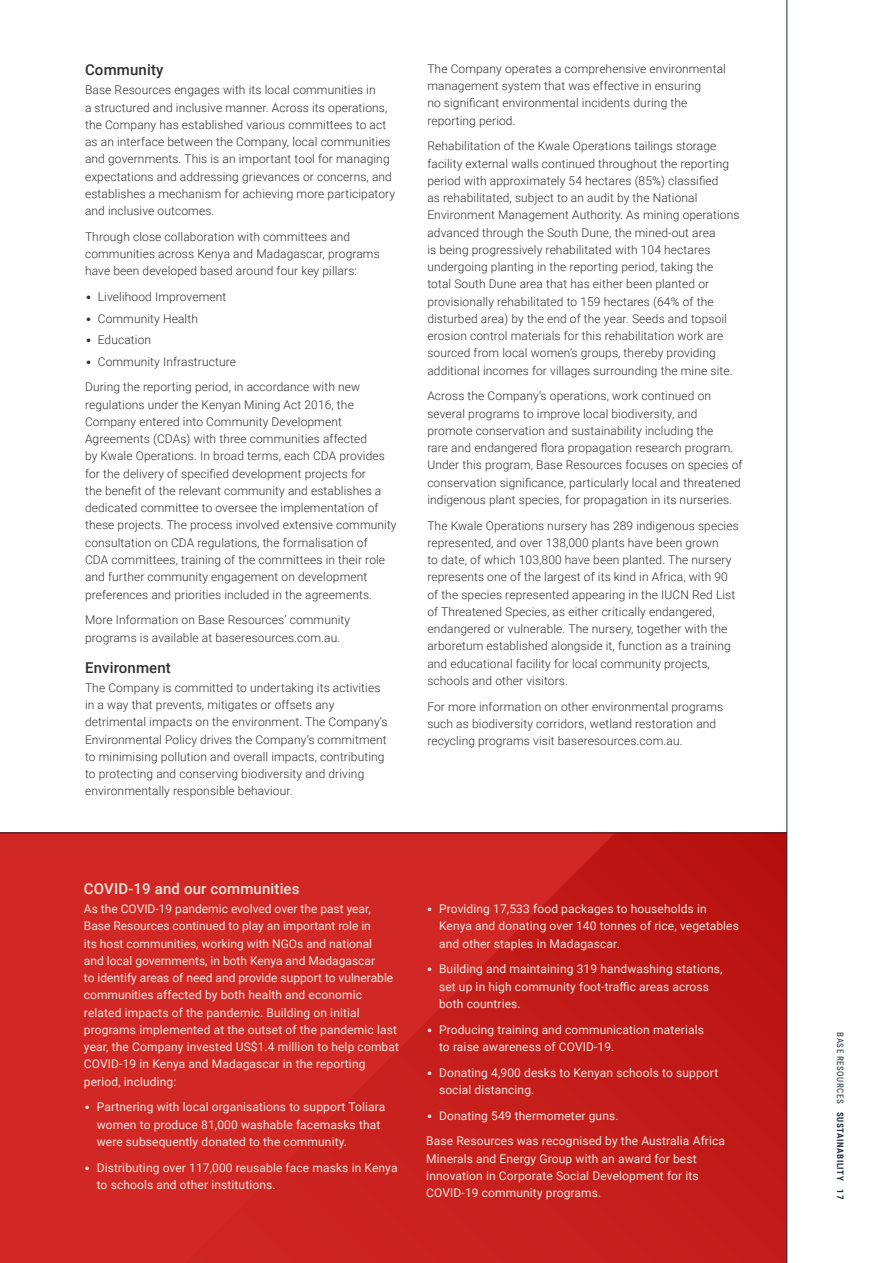
<style>
.page{position:relative;width:893px;height:1263px;background:#fff}
.page>*{position:absolute;margin:0;border:0;box-sizing:border-box;transform-origin:0 0}
.S1{font:500 15px "Roboto";letter-spacing:.01em;color:#f3e5d9}
.S1-2{font:500 15px "Roboto";letter-spacing:.01em;color:#312f30}
.Body{font:300 12px/17.2px "Roboto";letter-spacing:.01em;color:#312f30}
.Body-2{font:12px/17.2px "Roboto";letter-spacing:.01em;color:#f3e6db}
.t1{font:700 9px "Roboto Condensed";color:#20383f}
.s1{font-family:"Lato"}
.s2{font-family:"Lato";font-weight:300}
.s3{font-weight:400}
.s4{color:#173239}
</style>
<div class="page">
<svg style="left:0;top:834px;width:787px;height:429px;background:#ca221f"></svg>
<hr style="left:0;top:833px;width:787px;height:1px;background:#173239">
<hr style="left:787px;top:0;width:1px;height:1263px;background:#173239">
<p class="S1-2" style="left:85px;top:59px;width:80px">Community</p>
<p class="Body" style="left:85px;top:81px;width:312px">Base Resources engages with its local communities in<br>a structured and inclusive manner. Across its operations, the Company has established various committees to act as an interface between the Company, local communities and governments. This is an important tool for managing expectations and addressing grievances or concerns, and establishes a mechanism for achieving more participatory and inclusive outcomes.</p>
<p class="Body" style="left:85px;top:228px;width:296px">Through close collaboration with committees and communities across Kenya and Madagascar, programs have been developed based around four key pillars:</p>
<p class="Body" style="left:85px;top:288px;width:143px"><span class="s1">•</span> Livelihood Improvement</p>
<p class="Body" style="left:85px;top:309px;width:114px"><span class="s1">•</span> Community Health</p>
<p class="Body" style="left:85px;top:331px;width:68px"><span class="s1">•</span> Education</p>
<p class="Body" style="left:85px;top:352px;width:152px"><span class="s1">•</span> Community Infrastructure</p>
<p class="Body" style="left:85px;top:378px;width:313px">During the reporting period, in accordance with new regulations under the Kenyan Mining Act 2016, the Company entered into Community Development Agreements (CDAs) with three communities affected<br>by Kwale Operations. In broad terms, each CDA provides for the delivery of specified development projects for<br>the benefit of the relevant community and establishes a dedicated committee to oversee the implementation of these projects. The process involved extensive community consultation on CDA regulations, the formalisation of<br>CDA committees, training of the committees in their role and further community engagement on development preferences and priorities included in the agreements.</p>
<p class="Body" style="left:85px;top:611px;width:267px">More Information on Base Resources’ community programs is available at baseresources.com.au.</p>
<p class="S1-2" style="left:85px;top:657px;width:87px">Environment</p>
<p class="Body" style="left:85px;top:678px;width:304px">The Company is committed to undertaking its activities in a way that prevents, mitigates or offsets any detrimental impacts on the environment. The Company’s Environmental Policy drives the Company’s commitment to minimising pollution and overall impacts, contributing to protecting and conserving biodiversity and driving environmentally responsible behaviour.</p>
<p class="Body" style="left:427px;top:59px;width:300px">The Company operates a comprehensive environmental management system that was effective in ensuring<br>no significant environmental incidents during the reporting period.</p>
<p class="Body" style="left:427px;top:137px;width:314px">Rehabilitation of the Kwale Operations tailings storage facility external walls continued throughout the reporting period with approximately 54 hectares (85%) classified<br>as rehabilitated, subject to an audit by the National Environment Management Authority. As mining operations advanced through the South Dune, the mined-out area<br>is being progressively rehabilitated with 104 hectares undergoing planting in the reporting period, taking the total South Dune area that has either been planted or provisionally rehabilitated to 159 hectares (64% of the disturbed area) by the end of the year. Seeds and topsoil erosion control materials for this rehabilitation work are sourced from local women’s groups, thereby providing additional incomes for villages surrounding the mine site.</p>
<p class="Body" style="left:427px;top:387px;width:317px">Across the Company’s operations, work continued on several programs to improve local biodiversity, and promote conservation and sustainability including the<br>rare and endangered flora propagation research program.<br>Under this program, Base Resources focuses on species of conservation significance, particularly local and threatened indigenous plant species, for propagation in its nurseries.</p>
<p class="Body" style="left:427px;top:516px;width:313px">The Kwale Operations nursery has 289 indigenous species represented, and over 138,000 plants have been grown<br>to date, of which 103,800 have been planted. The nursery represents one of the largest of its kind in Africa, with 90 of the species represented appearing in the IUCN Red List of Threatened Species, as either critically endangered, endangered or vulnerable. The nursery, together with the arboretum established alongside it, function as a training and educational facility for local community projects, schools and other visitors.</p>
<p class="Body" style="left:427px;top:697px;width:297px">For more information on other environmental programs such as biodiversity corridors, wetland restoration and recycling programs visit baseresources.com.au.</p>
<p class="S1" style="left:84px;top:878px;width:217px">COVID-19 and our communities</p>
<p class="Body-2" style="left:84px;top:900px;width:317px">As the COVID-19 pandemic evolved over the past year, Base Resources continued to play an important role in<br>its host communities, working with NGOs and national<br>and local governments, in both Kenya and Madagascar<br>to identify areas of need and provide support to vulnerable communities affected by both health and economic related impacts of the pandemic. Building on initial programs implemented at the outset of the pandemic last year, the Company invested US$1.4 million to help combat COVID-19 in Kenya and Madagascar in the reporting period, including:</p>
<p class="Body-2" style="left:97px;top:1098px;width:290px;text-indent:-13px"><span class="s2">•</span> Partnering with local organisations to support Toliara women to produce 81,000 washable facemasks that were subsequently donated to the community.</p>
<p class="Body-2" style="left:97px;top:1158px;width:302px;text-indent:-13px"><span class="s2">•</span> Distributing over 117,000 reusable face masks in Kenya to schools and other institutions.</p>
<p class="Body-2" style="left:439px;top:900px;width:301px;text-indent:-13px"><span class="s2">•</span> Providing 17,533 food packages to households in<br>Kenya and donating over 140 tonnes of rice, vegetables and other staples in Madagascar.</p>
<p class="Body-2" style="left:439px;top:960px;width:285px;text-indent:-13px"><span class="s2">•</span> Building and maintaining 319 handwashing stations, set up in high community foot-traffic areas across both countries.</p>
<p class="Body-2" style="left:439px;top:1020px;width:266px;text-indent:-13px"><span class="s2">•</span> Producing training and communication materials to raise awareness of COVID-19.</p>
<p class="Body-2" style="left:439px;top:1063px;width:281px;text-indent:-13px"><span class="s2">•</span> Donating 4,900 desks to Kenyan schools to support social distancing.</p>
<p class="Body-2" style="left:426px;top:1106px;width:194px"><span class="s2">•</span> Donating 549 thermometer guns.</p>
<p class="Body-2" style="left:426px;top:1132px;width:300px">Base Resources was recognised by the Australia Africa Minerals and Energy Group with an award for best innovation in Corporate Social Development for its COVID-19 community programs.</p>
<p class="t1" style="left:847px;top:1032px;width:168px;rotate:90deg"><span class="s3">BASE RESOURCES</span> Sustainability <span class="s4">17</span></p>
</div>
